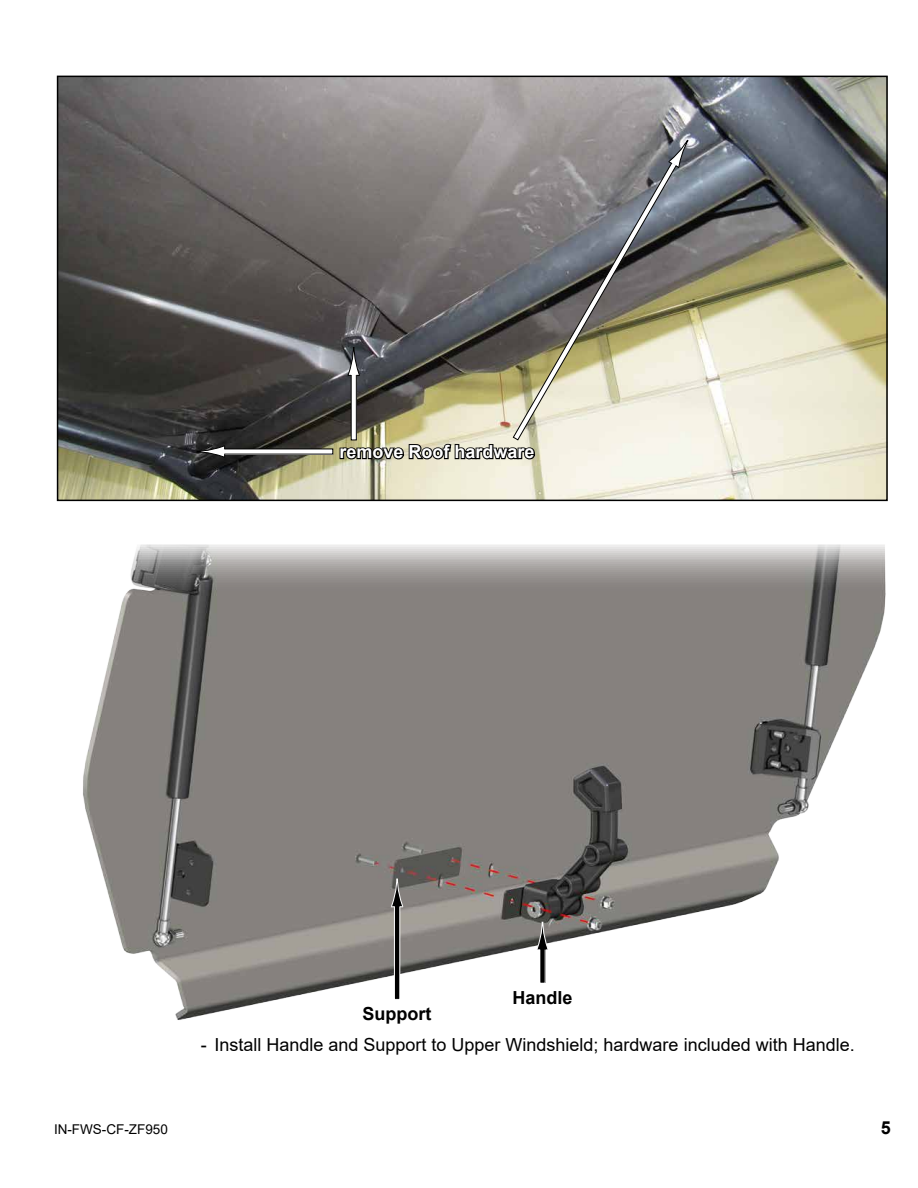
<style>
.page{position:relative;width:918px;height:1188px;background:#fff}
.page>*{position:absolute;margin:0;border:0;box-sizing:border-box;transform-origin:0 0}
.t1{font:18px "Arial";color:#000}
.t2{font:700 18px "Arial";color:#fff}
.t3{font:700 18px "Arial";color:#000}
.t4{font:13.5px "Arial";color:#000}
</style>
<div class="page">
<img style="left:60px;top:79px;width:825px;height:419px">
<div style="left:57px;top:76px;width:831px;height:425px;border:2px solid #000"></div>
<svg style="left:338px;top:439px;width:199px;height:24px;background:#817f6e"></svg>
<svg style="left:512px;top:162px;width:165px;height:279px;background:#9a988e"></svg>
<svg style="left:668px;top:140px;width:21px;height:29px"></svg>
<div style="left:351px;top:375px;width:5px;height:65px;background:#fff"></div>
<div style="left:351px;top:375px;width:6px;height:65px;border:1px solid #000"></div>
<svg style="left:347px;top:348px;width:13px;height:28px"></svg>
<div style="left:224px;top:449px;width:109px;height:5px;background:#fff"></div>
<svg style="left:196px;top:445px;width:29px;height:13px"></svg>
<img style="left:83px;top:545px;width:803px;height:475px">
<div style="left:540px;top:950px;width:5px;height:33px;background:#000"></div>
<div style="left:539px;top:949px;width:7px;height:35px;border:1px solid #fff"></div>
<svg style="left:536px;top:922px;width:13px;height:29px"></svg>
<div style="left:394px;top:906px;width:6px;height:93px;background:#000"></div>
<div style="left:394px;top:906px;width:6px;height:94px;border:1px solid #fff"></div>
<svg style="left:391px;top:879px;width:13px;height:29px"></svg>
<p class="t2" style="left:339px;top:439px;width:197px">remove Roof hardware</p>
<p class="t3" style="left:513px;top:985px;width:62px">Handle</p>
<p class="t3" style="left:363px;top:1001px;width:70px">Support</p>
<p class="t1" style="left:201px;top:1033px;width:655px">- Install Handle and Support to Upper Windshield; hardware included with Handle.</p>
<p class="t4" style="left:54px;top:1120px;width:115px">IN-FWS-CF-ZF950</p>
<p class="t3" style="left:881px;top:1115px;width:12px">5</p>
</div>
